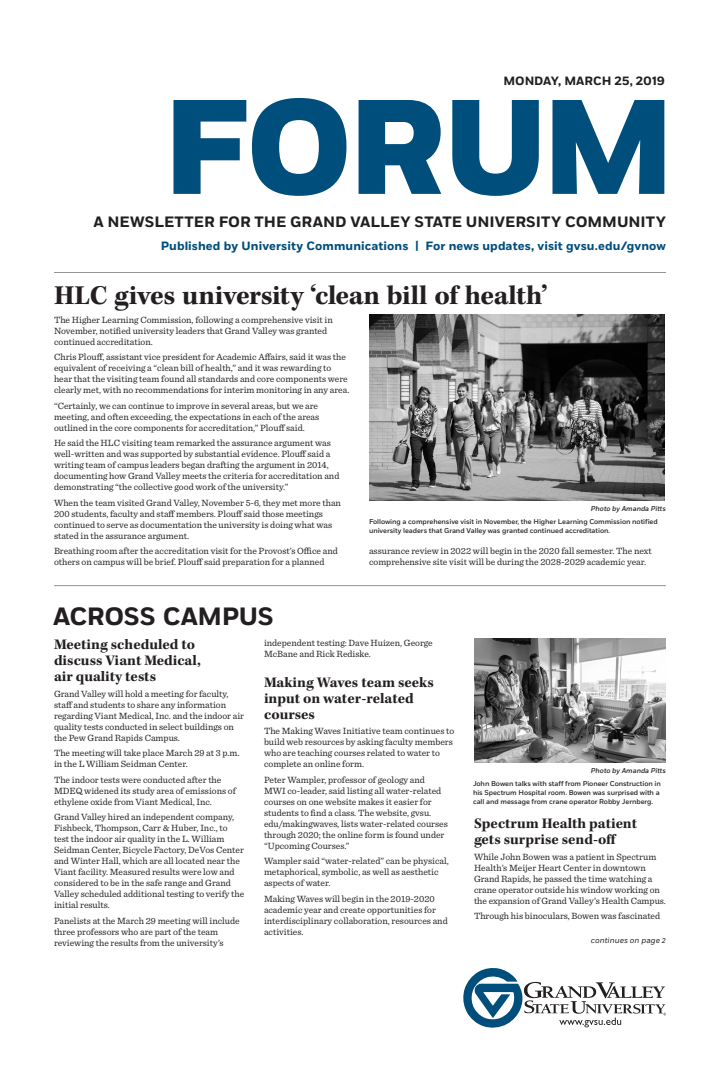
<style>
.page{position:relative;width:720px;height:1080px;background:#fff}
.page>*{position:absolute;margin:0;border:0;box-sizing:border-box;transform-origin:0 0}
.t1{font:800 134.1px "Fort";letter-spacing:-.03em;color:#004e7b}
.main_story_headline{font:700 28px "Kepler Std";letter-spacing:-.01em;color:#231f20}
.section_headline{font:700 25px "Fort";letter-spacing:-.015em;color:#231f20}
.story_headline{font:700 15px/16px "Kepler Std";color:#231f20}
.t2{font:700 15px "Fort";color:#231f20}
.t3{font:700 12px "Fort";letter-spacing:.005em;color:#004e7b}
.t4{font:700 12px "Fort";letter-spacing:-.005em;color:#231f20}
.body_copy{font:9.5px/11px "Sentinel";color:#231f20}
.story_continue_right{font:italic 8px "Fort";letter-spacing:.005em;color:#231f20}
.photo_caption{font:500 7px/9px "Fort";letter-spacing:-.01em;color:#231f20}
.photo_credit{font:italic 500 7px "Fort";color:#231f20}
</style>
<div class="page">
<svg style="left:463px;top:968px;width:203px;height:60px"></svg>
<hr style="left:54px;top:585px;width:612px;height:1px;background:#939598">
<hr style="left:54px;top:272px;width:612px;height:1px;background:#939598">
<img style="left:369px;top:315px;width:296px;height:185px">
<img style="left:474px;top:639px;width:192px;height:124px">
<p class="t4" style="left:503px;top:73px;width:163px">MONDAY, MARCH 25, 2019</p>
<p class="t1" style="left:162px;top:64px;width:515px">FORUM</p>
<p class="t2" style="left:93px;top:212px;width:574px">A NEWSLETTER FOR THE GRAND VALLEY STATE UNIVERSITY COMMUNITY</p>
<p class="t3" style="left:161px;top:239px;width:507px">Published by University Communications | For news updates, visit gvsu.edu/gvnow</p>
<p class="main_story_headline" style="left:54px;top:280px;width:495px">HLC gives university ‘clean bill of health’</p>
<p class="body_copy" style="left:54px;top:313px;width:280px">The Higher Learning Commission, following a comprehensive visit in<br>November, notified university leaders that Grand Valley was granted continued accreditation.</p>
<p class="body_copy" style="left:54px;top:351px;width:297px">Chris Plouff, assistant vice president for Academic Affairs, said it was the equivalent of receiving a “clean bill of health,” and it was rewarding to hear that the visiting team found all standards and core components were clearly met, with no recommendations for interim monitoring in any area.</p>
<p class="body_copy" style="left:54px;top:399px;width:267px">“Certainly, we can continue to improve in several areas, but we are meeting, and often exceeding, the expectations in each of the areas outlined in the core components for accreditation,” Plouff said.</p>
<p class="body_copy" style="left:54px;top:437px;width:287px">He said the HLC visiting team remarked the assurance argument was well-written and was supported by substantial evidence. Plouff said a writing team of campus leaders began drafting the argument in 2014, documenting how Grand Valley meets the criteria for accreditation and demonstrating “the collective good work of the university.”</p>
<p class="body_copy" style="left:54px;top:496px;width:289px">When the team visited Grand Valley, November 5-6, they met more than 200 students, faculty and staff members. Plouff said those meetings continued to serve as documentation the university is doing what was stated in the assurance argument.</p>
<p class="body_copy" style="left:54px;top:545px;width:285px">Breathing room after the accreditation visit for the Provost’s Office and others on campus will be brief. Plouff said preparation for a planned</p>
<p class="body_copy" style="left:369px;top:545px;width:284px">assurance review in 2022 will begin in the 2020 fall semester. The next comprehensive site visit will be during the 2028-2029 academic year.</p>
<p class="photo_credit" style="left:591px;top:504px;width:77px">Photo by Amanda Pitts</p>
<p class="photo_caption" style="left:369px;top:517px;width:290px">Following a comprehensive visit in November, the Higher Learning Commission notified university leaders that Grand Valley was granted continued accreditation.</p>
<p class="section_headline" style="left:53px;top:601px;width:222px">ACROSS CAMPUS</p>
<p class="story_headline" style="left:54px;top:637px;width:148px">Meeting scheduled to discuss Viant Medical, air quality tests</p>
<p class="body_copy" style="left:54px;top:688px;width:192px">Grand Valley will hold a meeting for faculty, staff and students to share any information regarding Viant Medical, Inc. and the indoor air quality tests conducted in select buildings on the Pew Grand Rapids Campus.</p>
<p class="body_copy" style="left:54px;top:747px;width:187px">The meeting will take place March 29 at 3 p.m. in the L William Seidman Center.</p>
<p class="body_copy" style="left:54px;top:774px;width:183px">The indoor tests were conducted after the<br>MDEQ widened its study area of emissions of ethylene oxide from Viant Medical, Inc.</p>
<p class="body_copy" style="left:54px;top:811px;width:192px">Grand Valley hired an independent company, Fishbeck, Thompson, Carr &amp; Huber, Inc., to test the indoor air quality in the L. William Seidman Center, Bicycle Factory, DeVos Center and Winter Hall, which are all located near the Viant facility. Measured results were low and considered to be in the safe range and Grand Valley scheduled additional testing to verify the initial results.</p>
<p class="body_copy" style="left:54px;top:915px;width:187px">Panelists at the March 29 meeting will include three professors who are part of the team reviewing the results from the university’s</p>
<p class="body_copy" style="left:264px;top:637px;width:170px">independent testing: Dave Huizen, George<br>McBane and Rick Rediske.</p>
<p class="story_headline" style="left:264px;top:675px;width:171px">Making Waves team seeks input on water-related courses</p>
<p class="body_copy" style="left:264px;top:725px;width:192px">The Making Waves Initiative team continues to build web resources by asking faculty members who are teaching courses related to water to complete an online form.</p>
<p class="body_copy" style="left:264px;top:774px;width:185px">Peter Wampler, professor of geology and MWI co-leader, said listing all water-related courses on one website makes it easier for students to find a class. The website, gvsu. edu/makingwaves, lists water-related courses through 2020; the online form is found under “Upcoming Courses.”</p>
<p class="body_copy" style="left:264px;top:855px;width:186px">Wampler said “water-related” can be physical, metaphorical, symbolic, as well as aesthetic aspects of water.</p>
<p class="body_copy" style="left:264px;top:893px;width:185px">Making Waves will begin in the 2019-2020 academic year and create opportunities for interdisciplinary collaboration, resources and activities.</p>
<p class="photo_credit" style="left:591px;top:766px;width:77px">Photo by Amanda Pitts</p>
<p class="photo_caption" style="left:473px;top:780px;width:190px">John Bowen talks with staff from Pioneer Construction in his Spectrum Hospital room. Bowen was surprised with a call and message from crane operator Robby Jernberg.</p>
<p class="story_headline" style="left:474px;top:816px;width:165px">Spectrum Health patient gets surprise send-off</p>
<p class="body_copy" style="left:474px;top:851px;width:193px">While John Bowen was a patient in Spectrum Health’s Meijer Heart Center in downtown Grand Rapids, he passed the time watching a crane operator outside his window working on the expansion of Grand Valley’s Health Campus.</p>
<p class="body_copy" style="left:474px;top:910px;width:188px">Through his binoculars, Bowen was fascinated</p>
<p class="story_continue_right" style="left:591px;top:935px;width:77px">continues on page 2</p>
</div>
